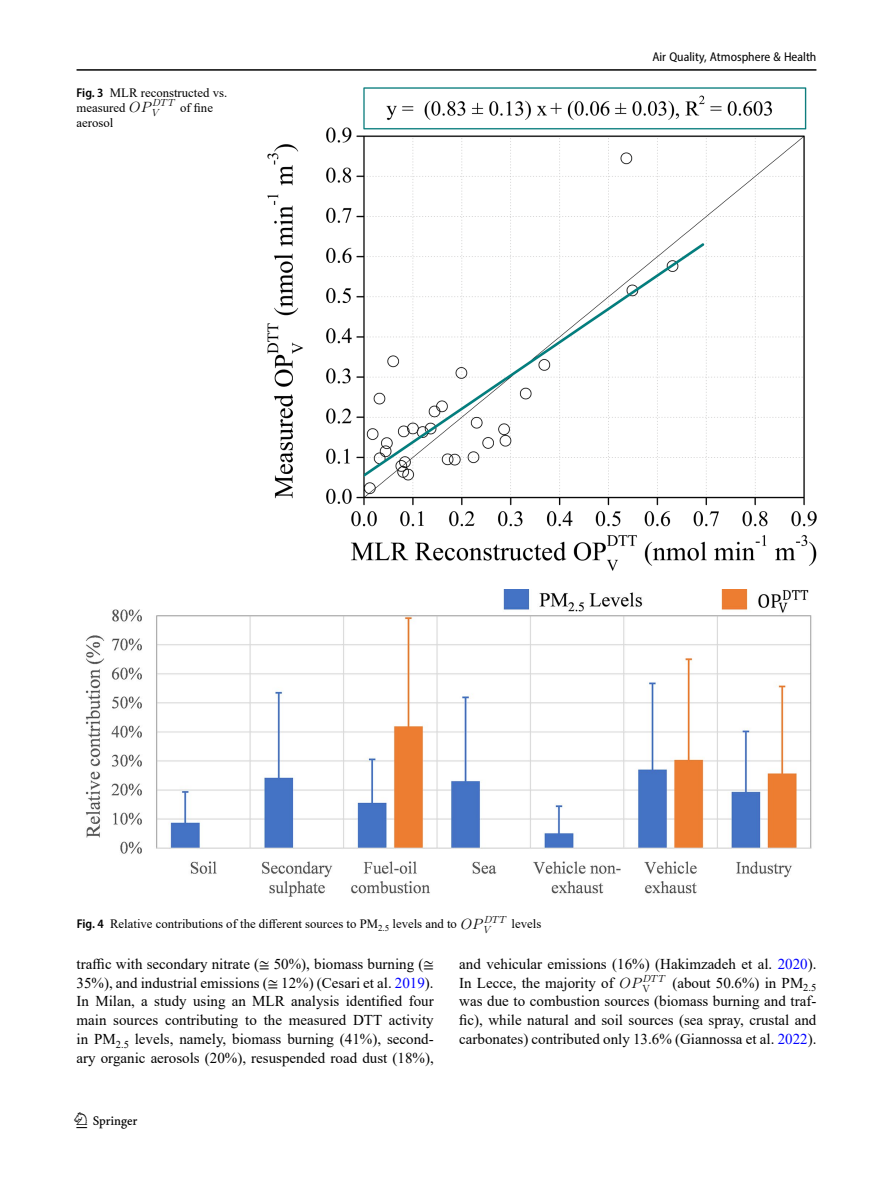
<style>
.page{position:relative;width:893px;height:1187px;background:#fff}
.page>*{position:absolute;margin:0;border:0;box-sizing:border-box;transform-origin:0 0}
.t1{font:22.5px "Springnew";color:#000}
.Body_Text_Indent{font:15px/18.8px "Times New Roman";color:#000;text-align:justify}
.Figure_Caption{font:12.75px "Times New Roman";color:#000}
.Figure_Caption_Side{font:12.75px/15px "Times New Roman";color:#000}
.t2{font:semi-condensed 12.75px "Myriad Pro";color:#000}
.t3{font:10.35px/9.9px "CMMI12";letter-spacing:.08em;color:#000}
.s1{font-family:"Myriad Pro";font-weight:600;font-stretch:semi-condensed}
.s2{font-size:14.85px}
.s3{font-family:"STIX"}
.s4{color:#00f}
.s5{font-family:"SFRM1200"}
</style>
<div class="page">
<hr style="left:77px;top:69px;width:739px;height:2px;background:#000">
<img style="left:85px;top:590px;width:727px;height:306px">
<img style="left:268px;top:87px;width:548px;height:483px">
<p class="Figure_Caption_Side" style="left:77px;top:84px;width:152px"><span class="s1">Fig. 3</span> MLR reconstructed vs. measured</p>
<p class="t3" style="left:152px;top:99px;width:23px;text-indent:-23px"><span class="s2">OP</span>DTT<br>V</p>
<p class="Figure_Caption_Side" style="left:180px;top:99px;width:34px">of fine</p>
<p class="Figure_Caption_Side" style="left:77px;top:114px;width:38px">aerosol</p>
<p class="t2" style="left:652px;top:49px;width:166px">Air Quality, Atmosphere &amp; Health</p>
<p class="Figure_Caption" style="left:77px;top:914px;width:382px"><span class="s1">Fig. 4</span> Relative contributions of the different sources to PM<sub>2.5</sub> levels and to</p>
<p class="t3" style="left:484px;top:915px;width:23px;text-indent:-23px"><span class="s2">OP</span>DTT<br>V</p>
<p class="Figure_Caption" style="left:512px;top:914px;width:31px">levels</p>
<p class="Body_Text_Indent" style="left:77px;top:953px;width:359px">traffic with secondary nitrate (<span class="s3">≅</span> 50%), biomass burning (<span class="s3">≅ </span>35%), and industrial emissions (<span class="s3">≅</span> 12%) (Cesari et al. <span class="s4">2019</span>).<br>In Milan, a study using an MLR analysis identified four main sources contributing to the measured DTT activity in PM<sub>2.5</sub> levels, namely, biomass burning (41%), second&shy;ary organic aerosols (20%), resuspended road dust (18%),</p>
<h1 class="t1" style="left:77px;top:1107px;width:63px">1 3</h1>
<p class="Body_Text_Indent" style="left:459px;top:953px;width:359px">and vehicular emissions (16%) (Hakimzadeh et al. <span class="s4">2020</span>).<br>In Lecce, the majority of</p>
<p class="t3" style="left:642px;top:974px;width:23px;text-indent:-23px"><span class="s2">OP</span>DTT<br><span class="s5">V</span></p>
<p class="Body_Text_Indent" style="left:459px;top:972px;width:359px;text-indent:213px">(about 50.6%) in PM<sub>2.5 </sub>was due to combustion sources (biomass burning and traf&shy;fic), while natural and soil sources (sea spray, crustal and carbonates) contributed only 13.6% (Giannossa et al. <span class="s4">2022</span>).</p>
</div>
